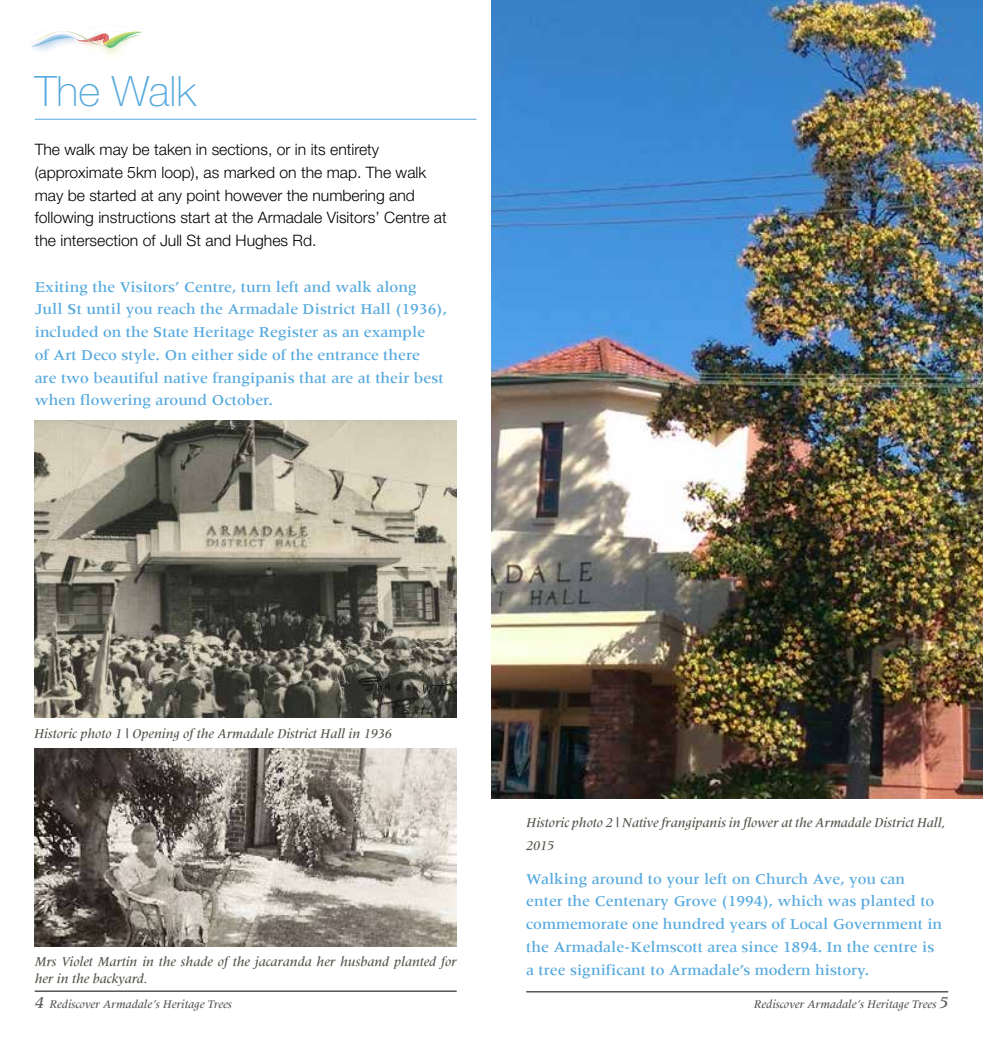
<style>
.page{position:relative;width:983px;height:1042px;background:#fff}
.page>*{position:absolute;margin:0;border:0;box-sizing:border-box;transform-origin:0 0}
.t1{font:100 42px "Helvetica Neue LT Pro";color:#55a9de}
.t2{font:500 15.75px/22.8px "Meridien";color:#55a9de}
.t3{font:300 15.75px/22.8px "Helvetica Neue LT Pro";color:#000}
.t4{font:italic 500 14px/22.8px "Meridien Com";color:#56554d}
.t5{font:italic 500 12.25px "Meridien";color:#58595b}
.s1{font-size:17.5px}
</style>
<div class="page">
<hr style="left:35px;top:991px;width:421px;height:1px;background:#000">
<hr style="left:526px;top:991px;width:421px;height:1px;background:#000">
<img style="left:30px;top:28px;width:40px;height:10px">
<img style="left:44px;top:38px;width:26px;height:3px">
<svg style="left:47px;top:38px;width:9px;height:2px"></svg>
<img style="left:30px;top:41px;width:40px;height:7px">
<svg style="left:70px;top:27px;width:73px;height:31px"></svg>
<img style="left:34px;top:420px;width:422px;height:297px">
<hr style="left:35px;top:119px;width:441px;height:1px;background:#55a9de">
<img style="left:491px;top:0;width:491px;height:799px">
<img style="left:35px;top:749px;width:421px;height:197px">
<h1 class="t1" style="left:35px;top:66px;width:163px">The Walk</h1>
<p class="t3" style="left:35px;top:138px;width:413px">The walk may be taken in sections, or in its entirety (approximate 5km loop), as marked on the map. The walk may be started at any point however the numbering and following instructions start at the Armadale Visitors’ Centre at the intersection of Jull St and Hughes Rd.</p>
<p class="t2" style="left:35px;top:275px;width:414px">Exiting the Visitors’ Centre, turn left and walk along Jull St until you reach the Armadale District Hall (1936), included on the State Heritage Register as an example<br>of Art Deco style. On either side of the entrance there<br>are two beautiful native frangipanis that are at their best when flowering around October.</p>
<p class="t4" style="left:34px;top:721px;width:359px">Historic photo 1 | Opening of the Armadale District Hall in 1936</p>
<p class="t4" style="left:35px;top:952px;width:423px;line-height:17.5px">Mrs Violet Martin in the shade of the jacaranda her husband planted for her in the backyard.</p>
<p class="t4" style="left:526px;top:810px;width:420px">Historic photo 2 | Native frangipanis in flower at the Armadale District Hall,<br>2015</p>
<p class="t2" style="left:526px;top:867px;width:417px">Walking around to your left on Church Ave, you can enter the Centenary Grove (1994), which was planted to commemorate one hundred years of Local Government in the Armadale-Kelmscott area since 1894. In the centre is a tree significant to Armadale’s modern history.</p>
<p class="t5" style="left:35px;top:997px;width:199px"><span class="s1">4</span> Rediscover Armadale’s Heritage Trees</p>
<p class="t5" style="left:753px;top:997px;width:196px">Rediscover Armadale’s Heritage Trees <span class="s1">5</span></p>
</div>
